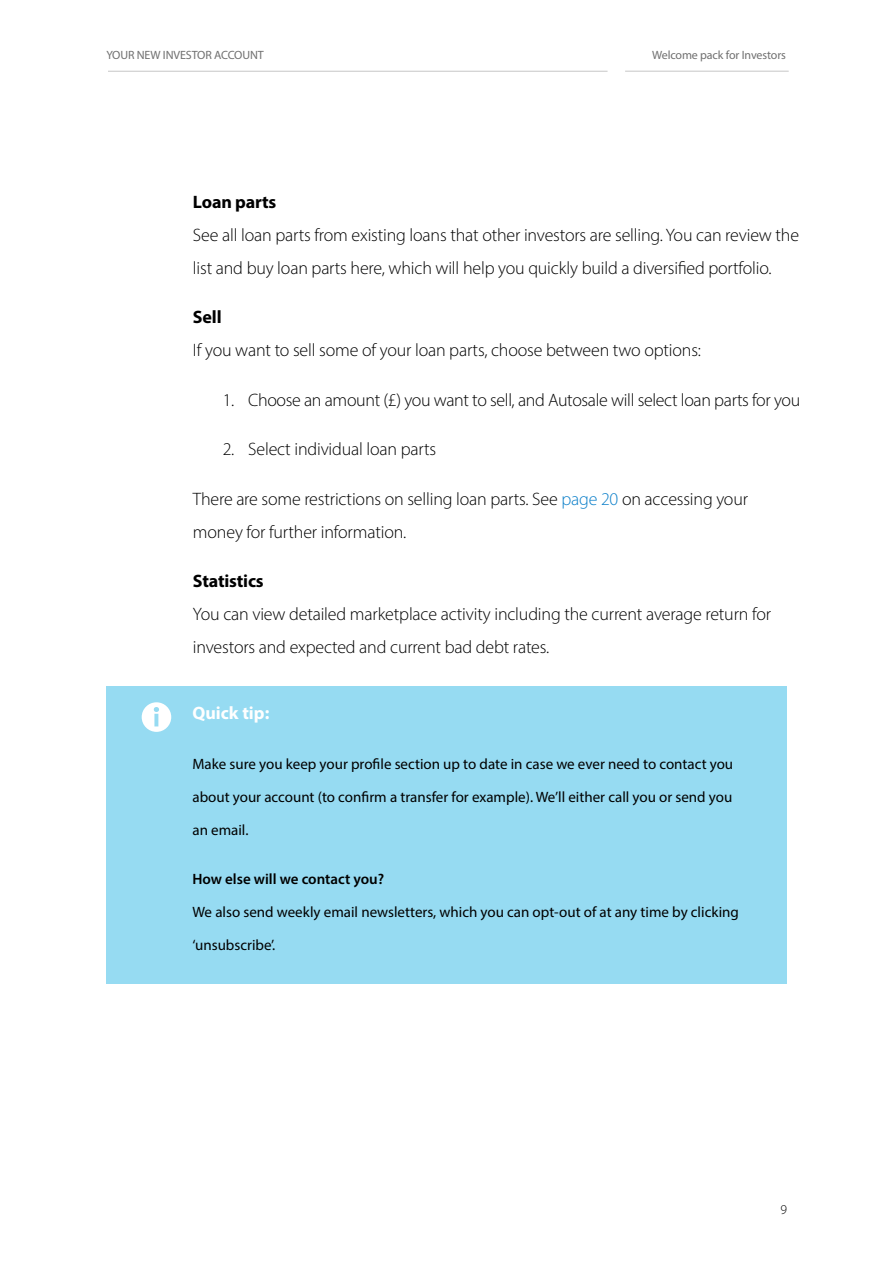
<style>
.page{position:relative;width:893px;height:1263px;background:#fff}
.page>*{position:absolute;margin:0;border:0;box-sizing:border-box;transform-origin:0 0}
.t1{font:300 18px/33px "Myriad Pro";letter-spacing:-.01em;color:#000}
.t2{font:700 18px "Myriad Pro";letter-spacing:-.01em;color:#000}
.t3{font:700 18px "Myriad Pro";color:#fff}
.t4{font:15px "Myriad Pro";color:#000}
.t5{font:600 15px "Myriad Pro";color:#000}
.t6{font:300 13.5px "Myriad Pro";color:#000}
.t7{font:12px "Myriad Pro";letter-spacing:-.01em;color:#707070}
.s1{color:#097ec9}
</style>
<div class="page">
<hr style="left:108px;top:71px;width:500px;height:1px;background:#c6c6c6">
<hr style="left:625px;top:71px;width:164px;height:1px;background:#c6c6c6">
<div style="left:106px;top:686px;width:681px;height:297px;background:#96dbf2"></div>
<svg style="left:142px;top:702px;width:29px;height:30px"></svg>
<p class="t7" style="left:106px;top:48px;width:159px">YOUR NEW INVESTOR ACCOUNT</p>
<p class="t7" style="left:652px;top:48px;width:135px">Welcome pack for Investors</p>
<p class="t2" style="left:193px;top:190px;width:85px">Loan parts</p>
<p class="t1" style="left:193px;top:218px;width:608px">See all loan parts from existing loans that other investors are selling. You can review the list and buy loan parts here, which will help you quickly build a diversified portfolio.</p>
<p class="t2" style="left:193px;top:305px;width:30px">Sell</p>
<p class="t1" style="left:193px;top:333px;width:510px">If you want to sell some of your loan parts, choose between two options:</p>
<p class="t1" style="left:223px;top:383px;width:579px">1. Choose an amount (£) you want to sell, and Autosale will select loan parts for you</p>
<p class="t1" style="left:223px;top:432px;width:215px">2. Select individual loan parts</p>
<p class="t1" style="left:193px;top:482px;width:557px">There are some restrictions on selling loan parts. See <span class="s1">page 20</span> on accessing your money for further information.</p>
<p class="t2" style="left:193px;top:569px;width:72px">Statistics</p>
<p class="t1" style="left:193px;top:597px;width:580px">You can view detailed marketplace activity including the current average return for investors and expected and current bad debt rates.</p>
<p class="t3" style="left:192px;top:701px;width:78px">Quick tip:</p>
<p class="t4" style="left:192px;top:754px;width:542px">Make sure you keep your profile section up to date in case we ever need to contact you</p>
<p class="t4" style="left:192px;top:787px;width:541px">about your account (to confirm a transfer for example). We’ll either call you or send you</p>
<p class="t4" style="left:192px;top:820px;width:57px">an email.</p>
<p class="t5" style="left:192px;top:869px;width:193px">How else will we contact you?</p>
<p class="t4" style="left:192px;top:903px;width:548px">We also send weekly email newsletters, which you can opt-out of at any time by clicking</p>
<p class="t4" style="left:192px;top:936px;width:84px">‘unsubscribe’.</p>
<p class="t6" style="left:780px;top:1201px;width:8px">9</p>
</div>
